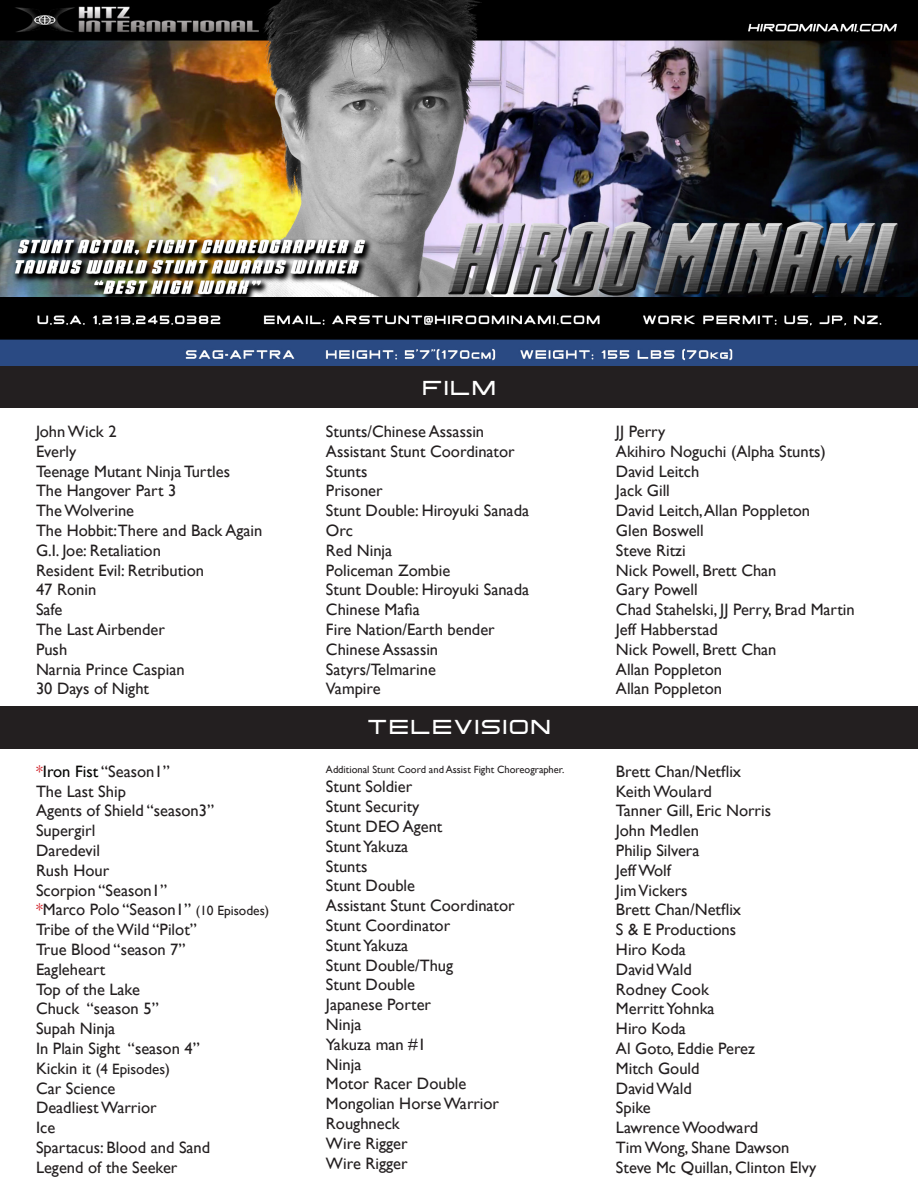
<style>
.page{position:relative;width:918px;height:1188px;background:#fff}
.page>*{position:absolute;margin:0;border:0;box-sizing:border-box;transform-origin:0 0}
.t1{font:21px "Gotthard";color:#fff}
.Paragraph_Style_1{font:16.5px/19.8px "Gill Sans";color:#231f20}
.Paragraph_Style_1-2{font:15px "Gill Sans";color:#231f20}
.Paragraph_Style_1-3{font:10.5px "Gill Sans";color:#231f20}
.s1{color:#d1232a}
.s2{color:#040503}
.s3{font-size:13.5px}
.s4{font-size:16.5px}
</style>
<div class="page">
<div style="left:0;top:366px;width:918px;height:42px;background:#231f20"></div>
<div style="left:0;top:706px;width:918px;height:43px;background:#231f20"></div>
<img style="left:0;top:0;width:918px;height:366px">
<p class="Paragraph_Style_1" style="left:36px;top:421px;width:82px">John Wick 2</p>
<p class="Paragraph_Style_1" style="left:36px;top:441px;width:42px">Everly</p>
<p class="Paragraph_Style_1" style="left:36px;top:461px;width:196px">Teenage Mutant Ninja Turtles<br>The Hangover Part 3</p>
<p class="Paragraph_Style_1" style="left:36px;top:501px;width:100px">The Wolverine</p>
<p class="Paragraph_Style_1" style="left:36px;top:520px;width:228px">The Hobbit:There and Back Again<br>G.I. Joe: Retaliation<br>Resident Evil: Retribution<br>47 Ronin</p>
<p class="Paragraph_Style_1" style="left:36px;top:600px;width:28px">Safe</p>
<p class="Paragraph_Style_1" style="left:36px;top:619px;width:131px">The Last Airbender</p>
<p class="Paragraph_Style_1" style="left:36px;top:639px;width:33px">Push</p>
<p class="Paragraph_Style_1" style="left:36px;top:659px;width:150px">Narnia Prince Caspian</p>
<p class="Paragraph_Style_1" style="left:36px;top:679px;width:115px">30 Days of Night</p>
<p class="Paragraph_Style_1" style="left:36px;top:761px;width:135px"><span class="s1">*</span><span class="s2">Iron Fist</span> “Season1”</p>
<p class="Paragraph_Style_1" style="left:36px;top:781px;width:91px">The Last Ship</p>
<p class="Paragraph_Style_1" style="left:36px;top:801px;width:180px">Agents of Shield “season3”</p>
<p class="Paragraph_Style_1" style="left:36px;top:820px;width:61px">Supergirl</p>
<p class="Paragraph_Style_1" style="left:36px;top:840px;width:66px">Daredevil</p>
<p class="Paragraph_Style_1" style="left:36px;top:860px;width:75px">Rush Hour</p>
<p class="Paragraph_Style_1" style="left:36px;top:880px;width:133px">Scorpion “Season1”</p>
<p class="Paragraph_Style_1" style="left:36px;top:900px;width:235px"><span class="s1">*</span>Marco Polo “Season1” <span class="s3">(10 Episodes)</span></p>
<p class="Paragraph_Style_1" style="left:36px;top:919px;width:162px">Tribe of the Wild “Pilot”</p>
<p class="Paragraph_Style_1" style="left:36px;top:939px;width:151px">True Blood “season 7”</p>
<p class="Paragraph_Style_1" style="left:36px;top:959px;width:71px">Eagleheart</p>
<p class="Paragraph_Style_1" style="left:36px;top:979px;width:105px">Top of the Lake</p>
<p class="Paragraph_Style_1" style="left:36px;top:999px;width:124px">Chuck “season 5”</p>
<p class="Paragraph_Style_1" style="left:36px;top:1018px;width:81px">Supah Ninja</p>
<p class="Paragraph_Style_1" style="left:36px;top:1038px;width:165px">In Plain Sight “season 4”</p>
<p class="Paragraph_Style_1-2" style="left:36px;top:1060px;width:136px"><span class="s4">Kickin it</span> (4 Episodes)</p>
<p class="Paragraph_Style_1" style="left:36px;top:1078px;width:81px">Car Science</p>
<p class="Paragraph_Style_1" style="left:36px;top:1098px;width:122px">Deadliest Warrior</p>
<p class="Paragraph_Style_1" style="left:36px;top:1117px;width:21px">Ice</p>
<p class="Paragraph_Style_1" style="left:36px;top:1137px;width:176px">Spartacus: Blood and Sand<br>Legend of the Seeker</p>
<p class="t1" style="left:421px;top:377px;width:77px">FILM</p>
<p class="Paragraph_Style_1" style="left:326px;top:421px;width:160px">Stunts/Chinese Assassin</p>
<p class="Paragraph_Style_1" style="left:326px;top:441px;width:190px">Assistant Stunt Coordinator</p>
<p class="Paragraph_Style_1" style="left:326px;top:461px;width:43px">Stunts</p>
<p class="Paragraph_Style_1" style="left:326px;top:481px;width:58px">Prisoner</p>
<p class="Paragraph_Style_1" style="left:326px;top:501px;width:205px">Stunt Double: Hiroyuki Sanada</p>
<p class="Paragraph_Style_1" style="left:326px;top:520px;width:28px">Orc</p>
<p class="Paragraph_Style_1" style="left:326px;top:540px;width:68px">Red Ninja</p>
<p class="Paragraph_Style_1" style="left:326px;top:560px;width:126px">Policeman Zombie</p>
<p class="Paragraph_Style_1" style="left:326px;top:580px;width:205px">Stunt Double: Hiroyuki Sanada</p>
<p class="Paragraph_Style_1" style="left:326px;top:600px;width:95px">Chinese Mafia</p>
<p class="Paragraph_Style_1" style="left:326px;top:619px;width:170px">Fire Nation/Earth bender</p>
<p class="Paragraph_Style_1" style="left:326px;top:639px;width:114px">Chinese Assassin</p>
<p class="Paragraph_Style_1" style="left:326px;top:659px;width:111px">Satyrs/Telmarine</p>
<p class="Paragraph_Style_1" style="left:326px;top:679px;width:56px">Vampire</p>
<p class="t1" style="left:366px;top:716px;width:187px">TELEVISION</p>
<p class="Paragraph_Style_1-3" style="left:326px;top:763px;width:240px">Additional Stunt Coord and Assist Fight Choreographer.</p>
<p class="Paragraph_Style_1" style="left:326px;top:777px;width:88px">Stunt Soldier</p>
<p class="Paragraph_Style_1" style="left:326px;top:797px;width:95px">Stunt Security</p>
<p class="Paragraph_Style_1" style="left:326px;top:816px;width:118px">Stunt DEO Agent</p>
<p class="Paragraph_Style_1" style="left:326px;top:836px;width:84px">Stunt Yakuza</p>
<p class="Paragraph_Style_1" style="left:326px;top:856px;width:43px">Stunts</p>
<p class="Paragraph_Style_1" style="left:326px;top:876px;width:91px">Stunt Double</p>
<p class="Paragraph_Style_1" style="left:326px;top:896px;width:190px">Assistant Stunt Coordinator</p>
<p class="Paragraph_Style_1" style="left:326px;top:915px;width:126px">Stunt Coordinator</p>
<p class="Paragraph_Style_1" style="left:326px;top:935px;width:84px">Stunt Yakuza</p>
<p class="Paragraph_Style_1" style="left:326px;top:955px;width:129px">Stunt Double/Thug</p>
<p class="Paragraph_Style_1" style="left:326px;top:975px;width:91px">Stunt Double</p>
<p class="Paragraph_Style_1" style="left:326px;top:995px;width:107px">Japanese Porter</p>
<p class="Paragraph_Style_1" style="left:326px;top:1014px;width:37px">Ninja</p>
<p class="Paragraph_Style_1" style="left:326px;top:1034px;width:102px">Yakuza man #1</p>
<p class="Paragraph_Style_1" style="left:326px;top:1054px;width:37px">Ninja</p>
<p class="Paragraph_Style_1" style="left:326px;top:1074px;width:142px">Motor Racer Double</p>
<p class="Paragraph_Style_1" style="left:326px;top:1094px;width:175px">Mongolian Horse Warrior</p>
<p class="Paragraph_Style_1" style="left:326px;top:1113px;width:75px">Roughneck</p>
<p class="Paragraph_Style_1" style="left:326px;top:1133px;width:83px">Wire Rigger</p>
<p class="Paragraph_Style_1" style="left:326px;top:1153px;width:83px">Wire Rigger</p>
<p class="Paragraph_Style_1" style="left:616px;top:421px;width:51px">JJ Perry</p>
<p class="Paragraph_Style_1" style="left:616px;top:441px;width:211px">Akihiro Noguchi (Alpha Stunts)</p>
<p class="Paragraph_Style_1" style="left:616px;top:461px;width:85px">David Leitch</p>
<p class="Paragraph_Style_1" style="left:616px;top:481px;width:55px">Jack Gill</p>
<p class="Paragraph_Style_1" style="left:616px;top:501px;width:196px">David Leitch, Allan Poppleton</p>
<p class="Paragraph_Style_1" style="left:616px;top:520px;width:89px">Glen Boswell</p>
<p class="Paragraph_Style_1" style="left:616px;top:540px;width:71px">Steve Ritzi</p>
<p class="Paragraph_Style_1" style="left:616px;top:560px;width:162px">Nick Powell, Brett Chan</p>
<p class="Paragraph_Style_1" style="left:616px;top:580px;width:83px">Gary Powell</p>
<p class="Paragraph_Style_1" style="left:616px;top:600px;width:240px">Chad Stahelski, JJ Perry, Brad Martin<br>Jeff Habberstad</p>
<p class="Paragraph_Style_1" style="left:616px;top:639px;width:162px">Nick Powell, Brett Chan</p>
<p class="Paragraph_Style_1" style="left:616px;top:659px;width:108px">Allan Poppleton</p>
<p class="Paragraph_Style_1" style="left:616px;top:679px;width:108px">Allan Poppleton</p>
<p class="Paragraph_Style_1" style="left:616px;top:761px;width:127px">Brett Chan/Netflix</p>
<p class="Paragraph_Style_1" style="left:616px;top:781px;width:98px">Keith Woulard</p>
<p class="Paragraph_Style_1" style="left:616px;top:801px;width:157px">Tanner Gill, Eric Norris</p>
<p class="Paragraph_Style_1" style="left:616px;top:820px;width:84px">John Medlen</p>
<p class="Paragraph_Style_1" style="left:616px;top:840px;width:85px">Philip Silvera</p>
<p class="Paragraph_Style_1" style="left:616px;top:860px;width:57px">Jeff Wolf</p>
<p class="Paragraph_Style_1" style="left:616px;top:880px;width:73px">Jim Vickers</p>
<p class="Paragraph_Style_1" style="left:616px;top:900px;width:127px">Brett Chan/Netflix</p>
<p class="Paragraph_Style_1" style="left:616px;top:919px;width:122px">S &amp; E Productions</p>
<p class="Paragraph_Style_1" style="left:616px;top:939px;width:71px">Hiro Koda</p>
<p class="Paragraph_Style_1" style="left:616px;top:959px;width:77px">David Wald</p>
<p class="Paragraph_Style_1" style="left:616px;top:979px;width:95px">Rodney Cook</p>
<p class="Paragraph_Style_1" style="left:616px;top:999px;width:100px">Merritt Yohnka</p>
<p class="Paragraph_Style_1" style="left:616px;top:1018px;width:71px">Hiro Koda</p>
<p class="Paragraph_Style_1" style="left:616px;top:1038px;width:141px">Al Goto, Eddie Perez</p>
<p class="Paragraph_Style_1" style="left:616px;top:1058px;width:85px">Mitch Gould</p>
<p class="Paragraph_Style_1" style="left:616px;top:1078px;width:77px">David Wald</p>
<p class="Paragraph_Style_1" style="left:616px;top:1098px;width:36px">Spike</p>
<p class="Paragraph_Style_1" style="left:616px;top:1117px;width:144px">Lawrence Woodward</p>
<p class="Paragraph_Style_1" style="left:616px;top:1137px;width:175px">Tim Wong, Shane Dawson</p>
<p class="Paragraph_Style_1" style="left:616px;top:1157px;width:202px">Steve Mc Quillan, Clinton Elvy</p>
</div>
